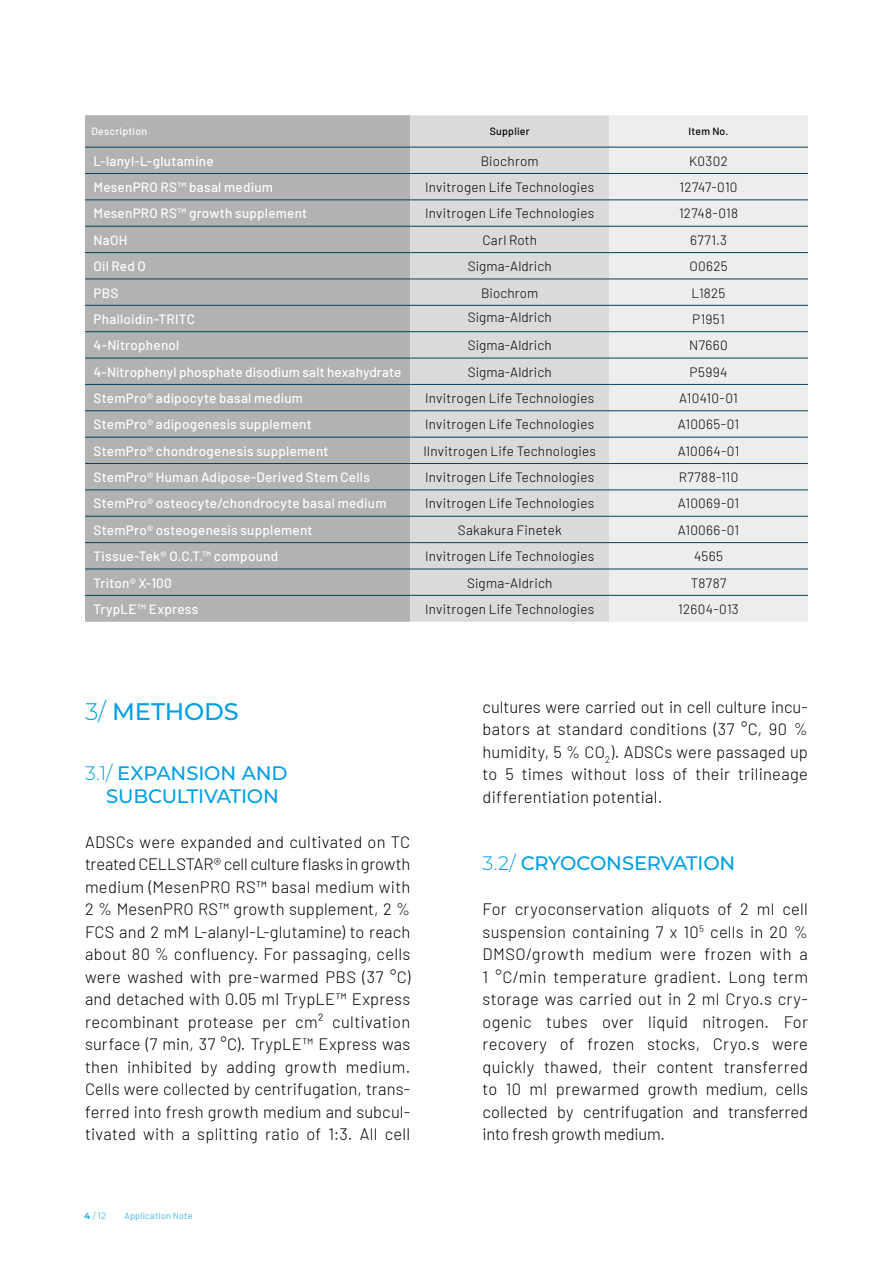
<style>
.page{position:relative;width:893px;height:1263px;background:#fff}
.page>*{position:absolute;margin:0;border:0;box-sizing:border-box;transform-origin:0 0}
.t1{font:500 24px "Montserrat";letter-spacing:-.005em;color:#009fe3}
.t2{font:500 19.5px/22.5px "Montserrat";letter-spacing:-.005em;color:#009fe3}
.t3{font:300 16.5px/22.5px "Barlow";letter-spacing:.01em;color:#000;text-align:justify}
.t4{font:300 13.5px "Barlow";letter-spacing:.015em;color:#000}
.t5{font:500 13.5px "Barlow";letter-spacing:.015em;color:#fff}
.t6{font:500 10.5px "Barlow";letter-spacing:.025em;color:#000}
.t7{font:500 10.5px "Barlow";letter-spacing:.025em;color:#fff}
.t8{font:300 9px "Barlow";letter-spacing:.03em;color:#009fe3}
.t9{font:300 9px "Montserrat";color:#009fe3}
.s1{font-weight:300}
.s2{font-weight:600}
</style>
<div class="page">
<div style="left:85px;top:115px;width:325px;height:507px;background:#b3b2b2"></div>
<div style="left:410px;top:115px;width:199px;height:507px;background:#dadada"></div>
<div style="left:609px;top:115px;width:199px;height:507px;background:#ededed"></div>
<hr style="left:85px;top:147px;width:325px;height:1px;background:#004261">
<hr style="left:85px;top:173px;width:325px;height:1px;background:#004261">
<hr style="left:85px;top:226px;width:325px;height:1px;background:#004261">
<hr style="left:85px;top:279px;width:325px;height:1px;background:#004261">
<hr style="left:85px;top:305px;width:325px;height:1px;background:#004261">
<hr style="left:85px;top:331px;width:325px;height:1px;background:#004261">
<hr style="left:85px;top:358px;width:325px;height:1px;background:#004261">
<hr style="left:85px;top:384px;width:325px;height:1px;background:#004261">
<hr style="left:85px;top:410px;width:325px;height:1px;background:#004261">
<hr style="left:85px;top:437px;width:325px;height:1px;background:#004261">
<hr style="left:85px;top:463px;width:325px;height:1px;background:#004261">
<hr style="left:85px;top:489px;width:325px;height:1px;background:#004261">
<hr style="left:85px;top:516px;width:325px;height:1px;background:#004261">
<hr style="left:85px;top:542px;width:325px;height:1px;background:#004261">
<hr style="left:85px;top:569px;width:325px;height:1px;background:#004261">
<hr style="left:85px;top:595px;width:325px;height:1px;background:#004261">
<hr style="left:410px;top:279px;width:199px;height:1px;background:#004261">
<hr style="left:410px;top:305px;width:199px;height:1px;background:#004261">
<hr style="left:410px;top:331px;width:199px;height:1px;background:#004261">
<hr style="left:410px;top:147px;width:199px;height:1px;background:#004261">
<hr style="left:410px;top:173px;width:199px;height:1px;background:#004261">
<hr style="left:410px;top:358px;width:199px;height:1px;background:#004261">
<hr style="left:410px;top:463px;width:199px;height:1px;background:#004261">
<hr style="left:410px;top:542px;width:199px;height:1px;background:#004261">
<hr style="left:410px;top:595px;width:199px;height:1px;background:#004261">
<hr style="left:410px;top:226px;width:199px;height:1px;background:#004261">
<hr style="left:410px;top:384px;width:199px;height:1px;background:#004261">
<hr style="left:410px;top:489px;width:199px;height:1px;background:#004261">
<hr style="left:410px;top:569px;width:199px;height:1px;background:#004261">
<hr style="left:410px;top:410px;width:199px;height:1px;background:#004261">
<hr style="left:410px;top:437px;width:199px;height:1px;background:#004261">
<hr style="left:410px;top:516px;width:199px;height:1px;background:#004261">
<hr style="left:609px;top:279px;width:199px;height:1px;background:#004261">
<hr style="left:609px;top:305px;width:199px;height:1px;background:#004261">
<hr style="left:609px;top:331px;width:199px;height:1px;background:#004261">
<hr style="left:609px;top:595px;width:199px;height:1px;background:#004261">
<hr style="left:609px;top:173px;width:199px;height:1px;background:#004261">
<hr style="left:609px;top:358px;width:199px;height:1px;background:#004261">
<hr style="left:609px;top:463px;width:199px;height:1px;background:#004261">
<hr style="left:609px;top:542px;width:199px;height:1px;background:#004261">
<hr style="left:609px;top:226px;width:199px;height:1px;background:#004261">
<hr style="left:609px;top:384px;width:199px;height:1px;background:#004261">
<hr style="left:609px;top:489px;width:199px;height:1px;background:#004261">
<hr style="left:609px;top:569px;width:199px;height:1px;background:#004261">
<hr style="left:609px;top:410px;width:199px;height:1px;background:#004261">
<hr style="left:609px;top:147px;width:199px;height:1px;background:#004261">
<hr style="left:609px;top:437px;width:199px;height:1px;background:#004261">
<hr style="left:609px;top:516px;width:199px;height:1px;background:#004261">
<hr style="left:85px;top:252px;width:325px;height:1px;background:#004261">
<hr style="left:410px;top:252px;width:199px;height:1px;background:#004261">
<hr style="left:609px;top:252px;width:199px;height:1px;background:#004261">
<hr style="left:85px;top:199px;width:325px;height:1px;background:#004261">
<hr style="left:410px;top:199px;width:199px;height:1px;background:#004261">
<hr style="left:609px;top:199px;width:199px;height:1px;background:#004261">
<p class="t7" style="left:91px;top:123px;width:57px">Description</p>
<p class="t6" style="left:490px;top:123px;width:42px">Supplier</p>
<p class="t6" style="left:689px;top:123px;width:41px">Item No.</p>
<p class="t5" style="left:94px;top:151px;width:122px">L-lanyl-L-glutamine</p>
<p class="t4" style="left:481px;top:151px;width:60px">Biochrom</p>
<p class="t4" style="left:689px;top:151px;width:40px">K0302</p>
<p class="t5" style="left:94px;top:177px;width:181px">MesenPRO RS™ basal medium</p>
<p class="t4" style="left:425px;top:177px;width:171px">Invitrogen Life Technologies</p>
<p class="t4" style="left:680px;top:177px;width:59px">12747-010</p>
<p class="t5" style="left:94px;top:204px;width:215px">MesenPRO RS™ growth supplement</p>
<p class="t4" style="left:425px;top:204px;width:171px">Invitrogen Life Technologies</p>
<p class="t4" style="left:679px;top:204px;width:61px">12748-018</p>
<p class="t5" style="left:94px;top:230px;width:35px">NaOH</p>
<p class="t4" style="left:482px;top:230px;width:56px">Carl Roth</p>
<p class="t4" style="left:690px;top:230px;width:38px">6771.3</p>
<p class="t5" style="left:94px;top:256px;width:54px">Oil Red O</p>
<p class="t4" style="left:468px;top:257px;width:85px">Sigma-Aldrich</p>
<p class="t4" style="left:689px;top:257px;width:40px">O0625</p>
<p class="t5" style="left:94px;top:283px;width:26px">PBS</p>
<p class="t4" style="left:481px;top:283px;width:59px">Biochrom</p>
<p class="t4" style="left:692px;top:283px;width:35px">L1825</p>
<p class="t5" style="left:94px;top:309px;width:103px">Phalloidin-TRITC</p>
<p class="t4" style="left:468px;top:308px;width:85px">Sigma-Aldrich</p>
<p class="t4" style="left:692px;top:309px;width:34px">P1951</p>
<p class="t5" style="left:94px;top:336px;width:87px">4-Nitrophenol</p>
<p class="t4" style="left:468px;top:336px;width:85px">Sigma-Aldrich</p>
<p class="t4" style="left:689px;top:336px;width:40px">N7660</p>
<p class="t5" style="left:94px;top:362px;width:309px">4-Nitrophenyl phosphate disodium salt hexahydrate</p>
<p class="t4" style="left:468px;top:362px;width:85px">Sigma-Aldrich</p>
<p class="t4" style="left:690px;top:362px;width:39px">P5994</p>
<p class="t5" style="left:94px;top:388px;width:211px">StemPro® adipocyte basal medium</p>
<p class="t4" style="left:425px;top:388px;width:171px">Invitrogen Life Technologies</p>
<p class="t4" style="left:679px;top:388px;width:60px">A10410-01</p>
<p class="t5" style="left:94px;top:415px;width:220px">StemPro® adipogenesis supplement</p>
<p class="t4" style="left:425px;top:415px;width:171px">Invitrogen Life Technologies</p>
<p class="t4" style="left:678px;top:415px;width:63px">A10065-01</p>
<p class="t5" style="left:94px;top:441px;width:236px">StemPro® chondrogenesis supplement</p>
<p class="t4" style="left:423px;top:441px;width:174px">IInvitrogen Life Technologies</p>
<p class="t4" style="left:678px;top:441px;width:63px">A10064-01</p>
<p class="t5" style="left:94px;top:467px;width:278px">StemPro® Human Adipose-Derived Stem Cells</p>
<p class="t4" style="left:425px;top:468px;width:171px">Invitrogen Life Technologies</p>
<p class="t4" style="left:679px;top:468px;width:61px">R7788-110</p>
<p class="t5" style="left:94px;top:494px;width:295px">StemPro® osteocyte/chondrocyte basal medium</p>
<p class="t4" style="left:425px;top:494px;width:171px">Invitrogen Life Technologies</p>
<p class="t4" style="left:678px;top:494px;width:63px">A10069-01</p>
<p class="t5" style="left:94px;top:520px;width:220px">StemPro® osteogenesis supplement</p>
<p class="t4" style="left:458px;top:520px;width:106px">Sakakura Finetek</p>
<p class="t4" style="left:678px;top:520px;width:63px">A10066-01</p>
<p class="t5" style="left:94px;top:546px;width:186px">Tissue-Tek® O.C.T.™ compound</p>
<p class="t4" style="left:425px;top:547px;width:171px">Invitrogen Life Technologies</p>
<p class="t4" style="left:694px;top:547px;width:30px">4565</p>
<p class="t5" style="left:94px;top:573px;width:80px">Triton® X-100</p>
<p class="t4" style="left:467px;top:573px;width:87px">Sigma-Aldrich</p>
<p class="t4" style="left:691px;top:573px;width:37px">T8787</p>
<p class="t5" style="left:94px;top:599px;width:106px">TrypLE™ Express</p>
<p class="t4" style="left:425px;top:599px;width:171px">Invitrogen Life Technologies</p>
<p class="t4" style="left:678px;top:599px;width:62px">12604-013</p>
<h1 class="t1" style="left:85px;top:695px;width:155px"><span class="s1">3/</span> METHODS</h1>
<p class="t2" style="left:106px;top:761px;width:183px;text-indent:-21px"><span class="s1">3.1/</span> EXPANSION AND<br>SUBCULTIVATION</p>
<p class="t3" style="left:85px;top:829px;width:327px">ADSCs were expanded and cultivated on TC treated CELLSTAR® cell culture flasks in growth medium (MesenPRO RS™ basal medium with 2 % MesenPRO RS™ growth supplement, 2 % FCS and 2 mM L-alanyl-L-glutamine) to reach about 80 % confluency. For passaging, cells were washed with pre-warmed PBS (37 °C) and detached with 0.05 ml TrypLE™ Express recombinant protease per cm² cultivation surface (7 min, 37 °C). TrypLE™ Express was then inhibited by adding growth medium.<br>Cells were collected by centrifugation, trans&shy;ferred into fresh growth medium and subcul&shy;tivated with a splitting ratio of 1:3. All cell</p>
<p class="t9" style="left:84px;top:1210px;width:24px"><span class="s2">4</span> / 12</p>
<p class="t8" style="left:124px;top:1209px;width:70px">Application Note</p>
<p class="t3" style="left:483px;top:694px;width:327px">cultures were carried out in cell culture incu&shy;bators at standard conditions (37 °C, 90 % humidity, 5 % CO<sub>2</sub>). ADSCs were passaged up to 5 times without loss of their trilineage differentiation potential.</p>
<p class="t2" style="left:483px;top:851px;width:254px"><span class="s1">3.2/</span> CRYOCONSERVATION</p>
<p class="t3" style="left:483px;top:897px;width:327px">For cryoconservation aliquots of 2 ml cell suspension containing 7 x 10<sup>5</sup> cells in 20 % DMSO/growth medium were frozen with a 1 °C/min temperature gradient. Long term storage was carried out in 2 ml Cryo.s cry&shy;ogenic tubes over liquid nitrogen. For recovery of frozen stocks, Cryo.s were quickly thawed, their content transferred to 10 ml prewarmed growth medium, cells collected by centrifugation and transferred into fresh growth medium.</p>
</div>
